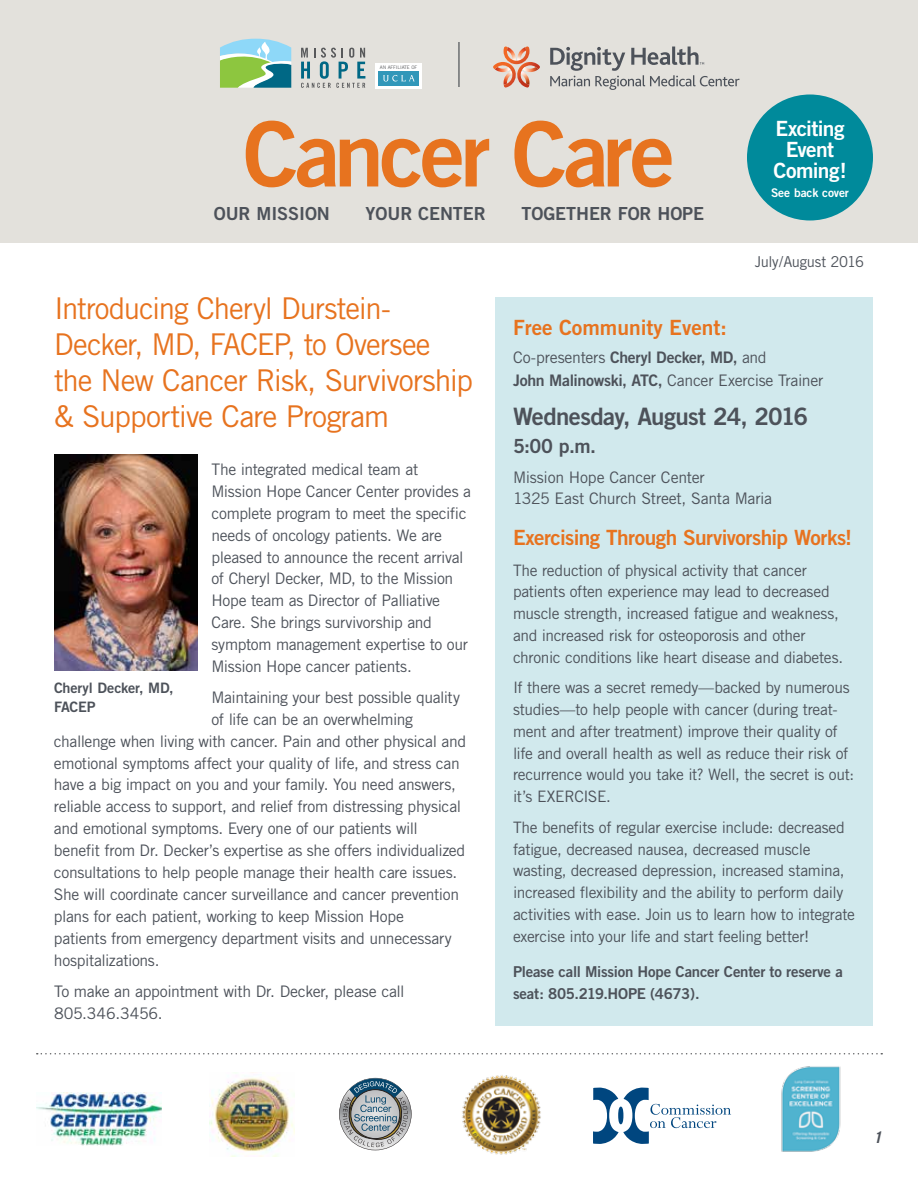
<style>
.page{position:relative;width:918px;height:1188px;background:#fff}
.page>*{position:absolute;margin:0;border:0;box-sizing:border-box;transform-origin:0 0}
.t1{font:90px "Trade Gothic LT Std Bd 2";letter-spacing:-.05em;color:#e7731f}
.t2{font:30px/36px "Trade Gothic LT Std";letter-spacing:-.035em;color:#e7731f}
.t3{font:24px "Trade Gothic LT Std Bd 2";letter-spacing:-.04em;color:#4d525a}
.t4{font:21px "Trade Gothic LT Std Bd 2";letter-spacing:-.015em;color:#e7731f}
.t5{font:21px/21px "Trade Gothic Bold Two";letter-spacing:-.025em;color:#fff;text-align:center}
.t6{font:19.5px "Trade Gothic LT Std Bd 2";color:#4d525a}
.t7{font:18px "Trade Gothic LT Std Bd 2";letter-spacing:-.005em;color:#4d525a}
.t8{font:15.9px/21.9px "Trade Gothic LT Std";letter-spacing:-.02em;color:#4d525a}
.t9{font:italic 700 15.9px "Trade Gothic";color:#4d525a}
.t10{font:15.75px/21.8px "Trade Gothic LT Std";letter-spacing:-.02em;color:#4d525a}
.t11{font:15px/21.9px "Trade Gothic Bold Two";letter-spacing:-.015em;color:#4d525a}
.t12{font:15px "Trade Gothic";letter-spacing:-.025em;color:#4d525a}
.t13{font:14.4px/19.5px "Trade Gothic LT Std Bd 2";letter-spacing:-.015em;color:#4d525a}
.t14{font:12px "Trade Gothic Bold Two";letter-spacing:-.005em;color:#fff}
.t15{font:4.8px "Trade Gothic";color:#5a5b5d}
.s1{font-family:"Trade Gothic LT Std Bd 2"}
</style>
<div class="page">
<div style="left:495px;top:297px;width:378px;height:729px;background:#d1e9ed"></div>
<div style="left:0;top:0;width:918px;height:243px;background:#e3e1dc"></div>
<svg style="left:37px;top:1053px;width:845px;height:1px"></svg>
<img style="left:781px;top:1066px;width:60px;height:86px">
<img style="left:36px;top:1092px;width:126px;height:54px">
<img style="left:462px;top:1075px;width:79px;height:80px">
<img style="left:210px;top:1072px;width:84px;height:85px">
<svg style="left:593px;top:1088px;width:138px;height:56px"></svg>
<div style="left:618px;top:1107px;width:5px;height:17px;background:#00467f;border-radius:50%"></div>
<svg style="left:339px;top:1078px;width:73px;height:72px"></svg>
<svg style="left:493px;top:46px;width:47px;height:42px"></svg>
<svg style="left:550px;top:47px;width:190px;height:43px"></svg>
<svg style="left:220px;top:39px;width:71px;height:49px"></svg>
<svg style="left:301px;top:48px;width:64px;height:40px"></svg>
<div style="left:375px;top:63px;width:47px;height:26px;background:#fff"></div>
<div style="left:378px;top:71px;width:41px;height:15px;background:#3197b9"></div>
<svg style="left:383px;top:75px;width:32px;height:6px"></svg>
<hr style="left:458px;top:42px;width:2px;height:45px;background:#4d525a">
<img style="left:54px;top:454px;width:144px;height:216px">
<div style="left:747px;top:94px;width:126px;height:126px;background:#008a9b;border-radius:50%"></div>
<p class="t15" style="left:380px;top:65px;width:39px">AN AFFILIATE OF</p>
<h1 class="t1" style="left:243px;top:99px;width:433px">Cancer Care</h1>
<p class="t7" style="left:214px;top:202px;width:118px">Our Mission</p>
<p class="t7" style="left:366px;top:202px;width:136px">Your Center To</p>
<p class="t7" style="left:543px;top:202px;width:162px">gether for Hope</p>
<h3 class="t5" style="left:773px;top:117px;width:75px">Exciting<br>Event<br>Coming!</h3>
<p class="t14" style="left:771px;top:185px;width:79px">See back cover</p>
<p class="t12" style="left:755px;top:252px;width:111px">July/August 2016</p>
<h2 class="t2" style="left:54px;top:290px;width:421px">Introducing Cheryl Durstein-<br>Decker, MD, FACEP, to Oversee the New Cancer Risk, Survivorship &amp; Supportive Care Program</h2>
<p class="t8" style="left:212px;top:458px;width:261px">The integrated medical team at Mission Hope Cancer Center provides a complete program to meet the specific needs of oncology patients. We are pleased to announce the recent arrival of Cheryl Decker, MD, to the Mission Hope team as Director of Palliative Care. She brings survivorship and symptom management expertise to our Mission Hope cancer patients.</p>
<p class="t8" style="left:212px;top:686px;width:250px">Maintaining your best possible quality</p>
<p class="t8" style="left:212px;top:708px;width:203px">of life can be an overwhelming</p>
<p class="t8" style="left:54px;top:730px;width:414px">challenge when living with cancer. Pain and other physical and</p>
<p class="t8" style="left:54px;top:752px;width:407px">emotional symptoms affect your quality of life, and stress can</p>
<p class="t8" style="left:54px;top:774px;width:403px">have a big impact on you and your family. You need answers,</p>
<p class="t8" style="left:54px;top:796px;width:409px">reliable access to support, and relief from distressing physical</p>
<p class="t8" style="left:54px;top:817px;width:365px">and emotional symptoms. Every one of our patients will</p>
<p class="t8" style="left:54px;top:839px;width:413px">benefit from Dr. Decker’s expertise as she offers individualized</p>
<p class="t8" style="left:54px;top:861px;width:405px">consultations to help people manage their health care issues.</p>
<p class="t8" style="left:54px;top:883px;width:407px">She will coordinate cancer surveillance and cancer prevention</p>
<p class="t8" style="left:54px;top:905px;width:352px">plans for each patient, working to keep Mission Hope</p>
<p class="t8" style="left:54px;top:927px;width:399px">patients from emergency department visits and unnecessary</p>
<p class="t8" style="left:54px;top:949px;width:107px">hospitalizations.</p>
<p class="t8" style="left:54px;top:980px;width:352px">To make an appointment with Dr. Decker, please call<br>805.346.3456.</p>
<p class="t13" style="left:54px;top:678px;width:121px">Cheryl Decker, MD,<br>FACEP</p>
<h3 class="t4" style="left:513px;top:314px;width:216px">Free Community Event:</h3>
<p class="t8" style="left:513px;top:346px;width:312px;line-height:22.5px">Co-presenters <span class="s1">Cheryl Decker, MD,</span> and<br><span class="s1">John Malinowski, ATC,</span> Cancer Exercise Trainer</p>
<h3 class="t3" style="left:513px;top:401px;width:297px">Wednesday, August 24, 2016</h3>
<p class="t6" style="left:513px;top:434px;width:85px">5:00 p.m.</p>
<p class="t8" style="left:513px;top:466px;width:261px">Mission Hope Cancer Center<br>1325 East Church Street, Santa Maria</p>
<h3 class="t4" style="left:513px;top:524px;width:341px">Exercising Through Survivorship Works!</h3>
<p class="t10" style="left:513px;top:559px;width:332px">The reduction of physical activity that cancer patients often experience may lead to decreased muscle strength, increased fatigue and weakness, and increased risk for osteoporosis and other chronic conditions like heart disease and diabetes.</p>
<p class="t10" style="left:513px;top:677px;width:343px">If there was a secret remedy—backed by numerous studies—to help people with cancer (during treat&shy;ment and after treatment) improve their quality of life and overall health as well as reduce their risk of recurrence would you take it? Well, the secret is out: it’s EXERCISE.</p>
<p class="t10" style="left:513px;top:816px;width:343px">The benefits of regular exercise include: decreased fatigue, decreased nausea, decreased muscle wasting, decreased depression, increased stamina, increased flexibility and the ability to perform daily activities with ease. Join us to learn how to integrate exercise into your life and start feeling better!</p>
<p class="t11" style="left:513px;top:961px;width:331px">Please call Mission Hope Cancer Center to reserve a seat: 805.219.HOPE (4673).</p>
<p class="t9" style="left:873px;top:1128px;width:10px">1</p>
</div>
